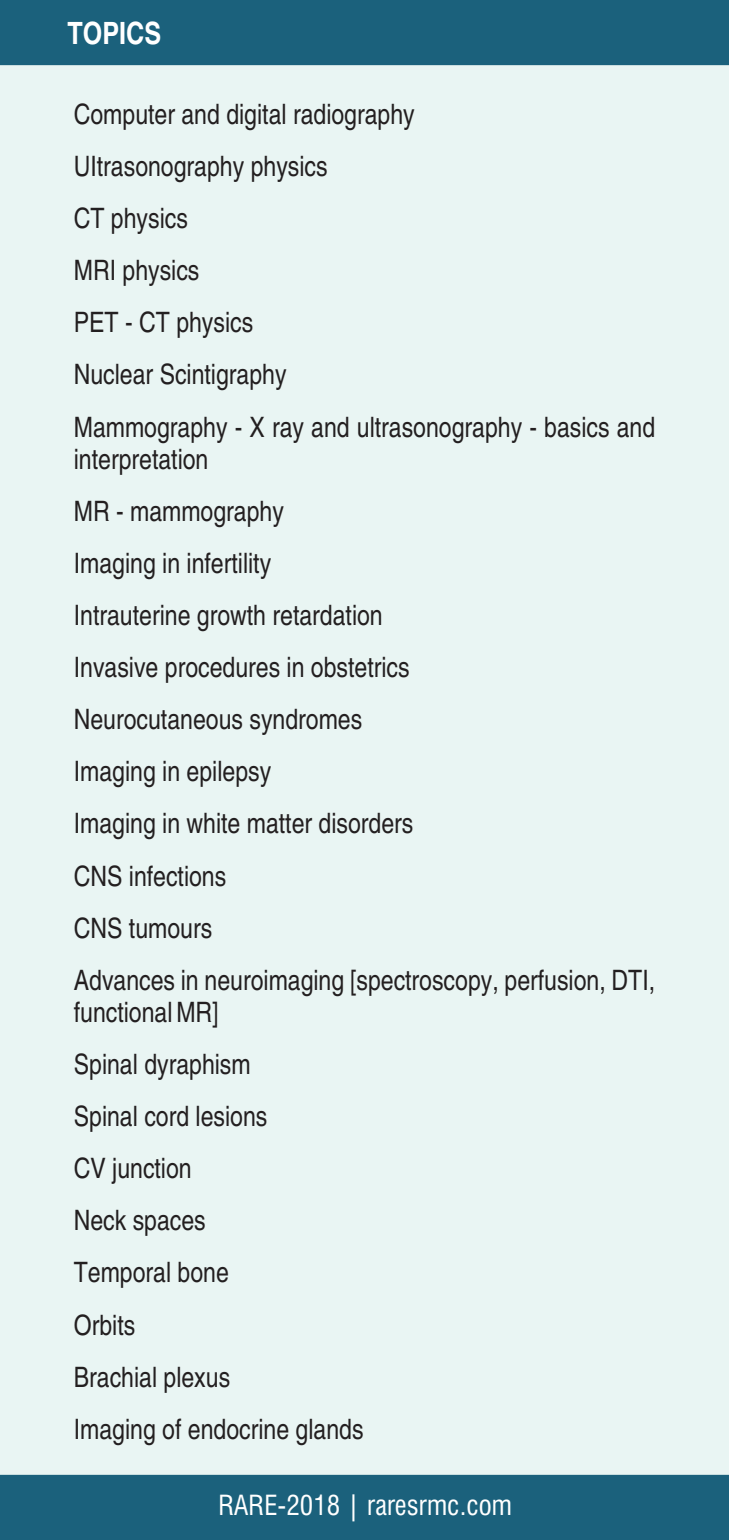
<style>
.page{position:relative;width:729px;height:1540px;background:#fff}
.page>*{position:absolute;margin:0;border:0;box-sizing:border-box;transform-origin:0 0}
.t1{font:700 condensed 30.6px "Helvetica";color:#fff}
.t2{font:condensed 28.12px/52px "Helvetica";color:#231f20}
.t3{font:condensed 27px "Swiss 721 BT";color:#fff}
</style>
<div class="page">
<div style="left:0;top:0;width:729px;height:65px;background:#1b617c"></div>
<div style="left:0;top:1474px;width:729px;height:65px;background:#1b617c"></div>
<p class="t1" style="left:67px;top:21px;width:95px">TOPICS</p>
<p class="t2" style="left:74px;top:91px;width:583px">Computer and digital radiography<br>UItrasonography physics<br>CT physics<br>MRI physics<br>PET - CT physics<br>Nuclear Scintigraphy<br>Mammography - X ray and ultrasonography - basics and</p>
<p class="t2" style="left:74px;top:436px;width:583px">interpretation<br>MR - mammography<br>Imaging in infertility<br>Intrauterine growth retardation<br>Invasive procedures in obstetrics<br>Neurocutaneous syndromes<br>Imaging in epilepsy<br>Imaging in white matter disorders<br>CNS infections<br>CNS tumours<br>Advances in neuroimaging [spectroscopy, perfusion, DTI,</p>
<p class="t2" style="left:74px;top:988px;width:291px">functional MR]<br>Spinal dyraphism<br>Spinal cord lesions<br>CV junction<br>Neck spaces<br>Temporal bone<br>Orbits<br>Brachial plexus<br>Imaging of endocrine glands</p>
<p class="t3" style="left:218px;top:1493px;width:295px">RARE-2018 | raresrmc.com</p>
</div>
